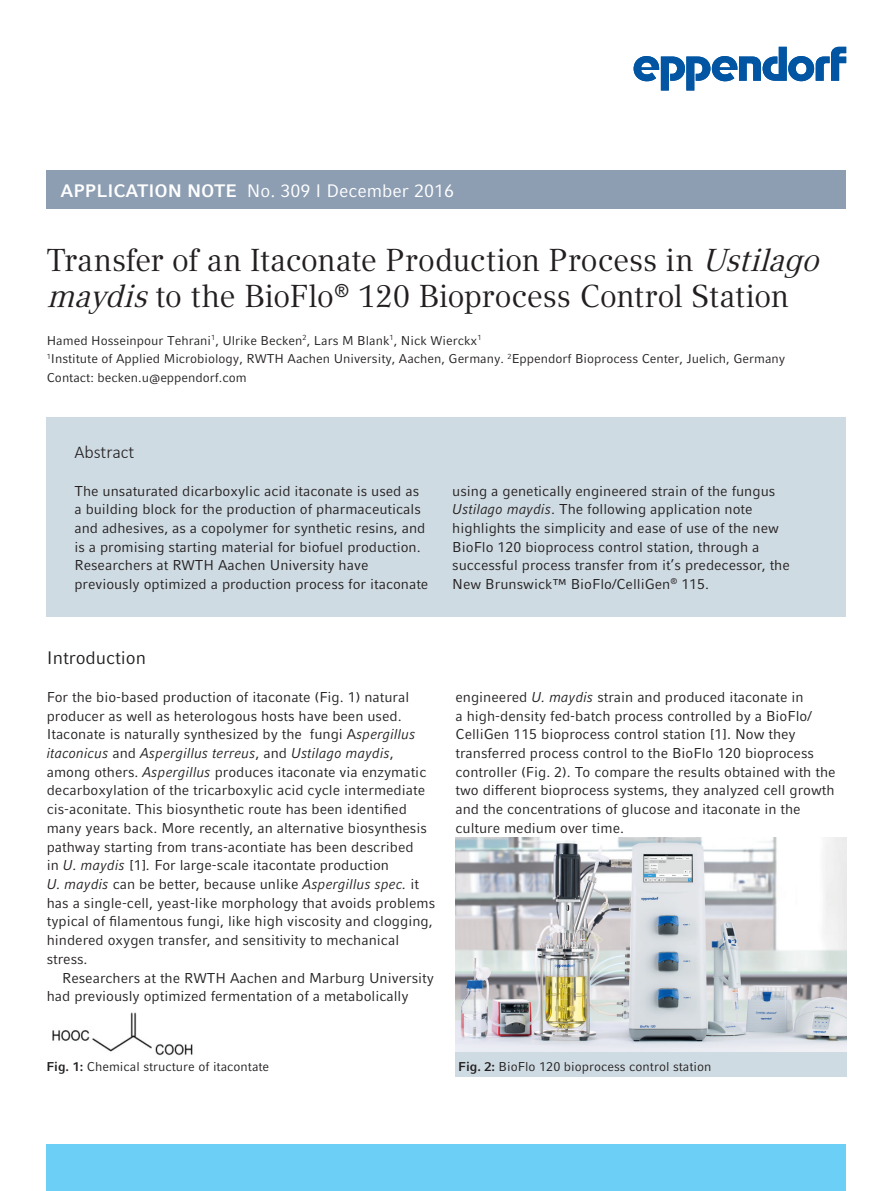
<style>
.page{position:relative;width:893px;height:1191px;background:#fff}
.page>*{position:absolute;margin:0;border:0;box-sizing:border-box;transform-origin:0 0}
.t1{font:31.5px/36px "Compatil Textfor Eppendorf";letter-spacing:-.01em;color:#231f20}
.t2{font:18px "Compatil Factfor Eppendorf";color:#fff}
.t3{font:18px "Compatil Factfor Eppendorf";color:#231f20}
.t4{font:300 18px "Calibri";color:#231f20}
.t5{font:14.25px/18.8px "Compatil Factfor Eppendorf";color:#231f20}
.t6{font:12.75px/18.6px "Compatil Factfor Eppendorf";color:#231f20}
.s1{font-weight:700}
.s2{font-style:italic}
</style>
<div class="page">
<div style="left:47px;top:1144px;width:799px;height:47px;background:#6bcff6"></div>
<div style="left:47px;top:170px;width:799px;height:38px;background:#8d9eb3"></div>
<div style="left:47px;top:417px;width:799px;height:200px;background:#cfdbe2"></div>
<svg style="left:634px;top:47px;width:212px;height:43px"></svg>
<img style="left:52px;top:1012px;width:141px;height:44px">
<div style="left:455px;top:839px;width:391px;height:237px;background:#cfdbe2"></div>
<img style="left:455px;top:838px;width:391px;height:213px">
<p class="t2" style="left:61px;top:180px;width:395px"><span class="s1">APPLICATION NOTE</span> No. 309 I December 2016</p>
<h1 class="t1" style="left:47px;top:243px;width:783px">Transfer of an Itaconate Production Process in <span class="s2">Ustilago maydis</span>to the BioFlo<sup>®</sup> 120 Bioprocess Control Station</h1>
<p class="t6" style="left:47px;top:331px;width:740px">Hamed Hosseinpour Tehrani<sup>1</sup>, Ulrike Becken<sup>2</sup>, Lars M Blank<sup>1</sup>, Nick Wierckx<sup>1<br>1</sup>Institute of Applied Microbiology, RWTH Aachen University, Aachen, Germany. <sup>2</sup>Eppendorf Bioprocess Center, Juelich, Germany<br>Contact: becken.u@eppendorf.com</p>
<p class="t4" style="left:74px;top:441px;width:61px">Abstract</p>
<p class="t5" style="left:74px;top:481px;width:355px">The unsaturated dicarboxylic acid itaconate is used as a building block for the production of pharmaceuticals and adhesives, as a copolymer for synthetic resins, and is a promising starting material for biofuel production.<br>Researchers at RWTH Aachen University have previously optimized a production process for itaconate</p>
<p class="t5" style="left:452px;top:481px;width:339px">using a genetically engineered strain of the fungus <span class="s2">Ustilago maydis</span>. The following application note highlights the simplicity and ease of use of the new BioFlo 120 bioprocess control station, through a successful process transfer from it’s predecessor, the New Brunswick™ BioFlo/CelliGen<sup>®</sup> 115.</p>
<p class="t3" style="left:47px;top:647px;width:101px">Introduction</p>
<p class="t5" style="left:47px;top:687px;width:390px">For the bio-based production of itaconate (Fig. 1) natural producer as well as heterologous hosts have been used.<br>Itaconate is naturally synthesized by the fungi A<span class="s2">spergillus itaconicus</span> and <span class="s2">Aspergillus terreus</span>, and <span class="s2">Ustilago maydis</span>, among others. <span class="s2">Aspergillus</span> produces itaconate via enzymatic decarboxylation of the tricarboxylic acid cycle intermediate cis-aconitate. This biosynthetic route has been identified many years back. More recently, an alternative biosynthesis pathway starting from trans-acontiate has been described<br>in <span class="s2">U. maydis</span> [1]<span class="s2">.</span> For large-scale itacontate production<br><span class="s2">U. maydis</span> can be better, because unlike <span class="s2">Aspergillus spec.</span> it has a single-cell, yeast-like morphology that avoids problems typical of filamentous fungi, like high viscosity and clogging, hindered oxygen transfer, and sensitivity to mechanical stress.</p>
<p class="t5" style="left:47px;top:968px;width:389px;text-indent:15px">Researchers at the RWTH Aachen and Marburg University had previously optimized fermentation of a metabolically</p>
<p class="t5" style="left:455px;top:687px;width:382px">engineered <span class="s2">U. maydis</span> strain and produced itaconate in<br>a high-density fed-batch process controlled by a BioFlo/ CelliGen 115 bioprocess control station [1]. Now they transferred process control to the BioFlo 120 bioprocess controller (Fig. 2). To compare the results obtained with the two different bioprocess systems, they analyzed cell growth and the concentrations of glucose and itaconate in the culture medium over time.</p>
<p class="t6" style="left:46px;top:1057px;width:224px"><span class="s1">Fig. 1:</span> Chemical structure of itacontate</p>
<p class="t6" style="left:458px;top:1057px;width:255px"><span class="s1">Fig. 2:</span> BioFlo 120 bioprocess control station</p>
</div>
